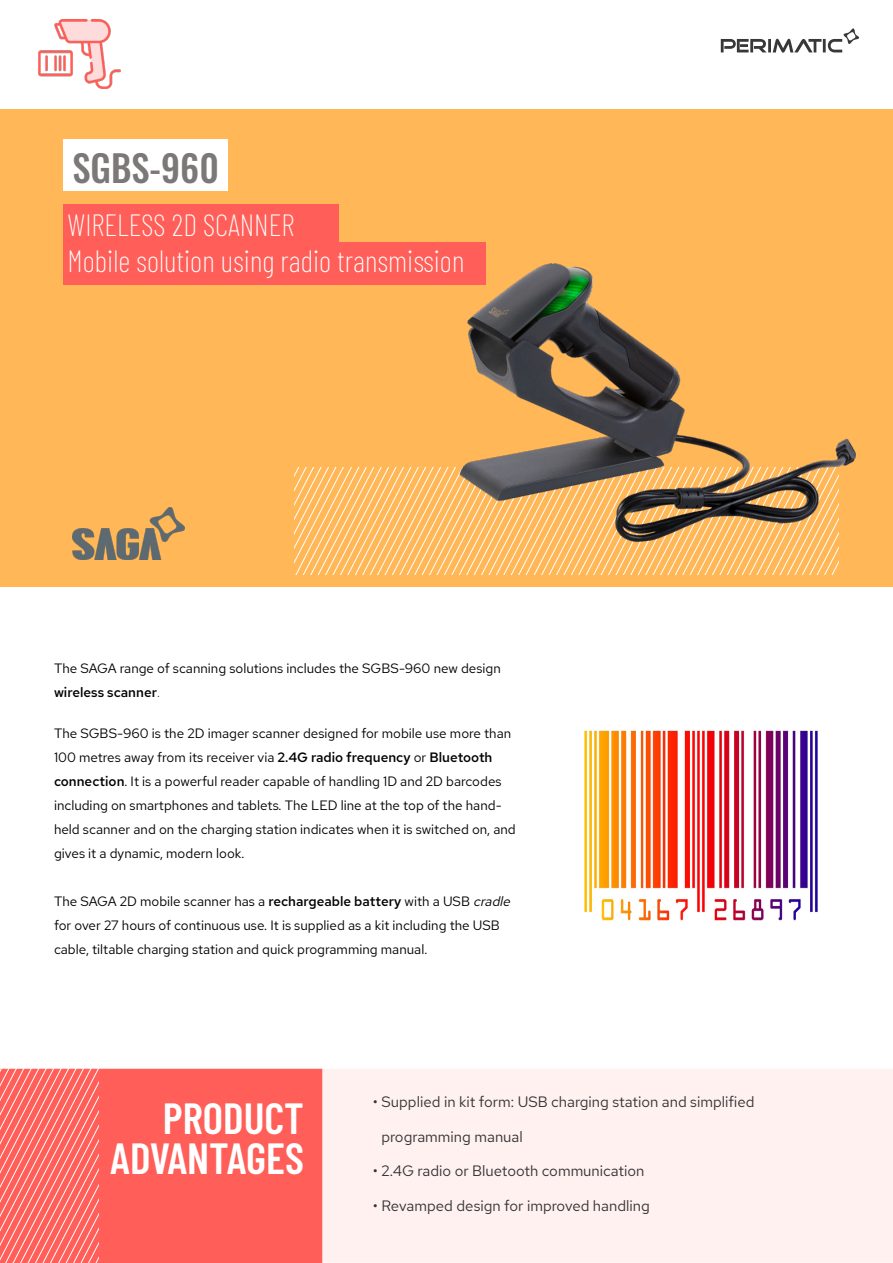
<style>
.page{position:relative;width:893px;height:1263px;background:#fff}
.page>*{position:absolute;margin:0;border:0;box-sizing:border-box;transform-origin:0 0}
.t1{font:600 43.5px "Barlow Condensed";color:#fff}
.t2{font:36.75px "Oswald";color:#7b7877}
.t3{font:200 30px "Barlow Condensed";color:#fff}
.t4{font:15px "Red Hat Text";color:#333}
.t5{font:13.5px/24px "Red Hat Text";color:#000}
.s1{font-weight:500}
.s2{font-family:"Aller";font-weight:300;font-style:italic;color:#535353}
.s3{font-style:italic}
</style>
<div class="page">
<div style="left:322px;top:1069px;width:571px;height:194px;background:#fff1f0"></div>
<div style="left:0;top:109px;width:893px;height:477px;background:#ffb758"></div>
<svg style="left:295px;top:468px;width:544px;height:107px"></svg>
<div style="left:63px;top:139px;width:165px;height:52px;background:#fff"></div>
<div style="left:63px;top:204px;width:276px;height:39px;background:#ff5f58"></div>
<div style="left:63px;top:243px;width:422px;height:42px;background:#ff5f58"></div>
<div style="left:99px;top:1069px;width:223px;height:194px;background:#ff5f58"></div>
<svg style="left:0;top:1068px;width:99px;height:195px;background:#ff7771"></svg>
<svg style="left:721px;top:28px;width:138px;height:25px"></svg>
<img style="left:73px;top:507px;width:112px;height:52px">
<img style="left:398px;top:242px;width:458px;height:319px">
<img style="left:38px;top:20px;width:82px;height:68px">
<img style="left:584px;top:730px;width:234px;height:191px">
<p class="t2" style="left:72px;top:136px;width:148px">SGBS-960</p>
<p class="t3" style="left:68px;top:203px;width:228px">WIRELESS 2D SCANNER</p>
<p class="t3" style="left:68px;top:239px;width:398px">Mobile solution using radio transmission</p>
<p class="t5" style="left:54px;top:656px;width:448px">The SAGA range of scanning solutions includes the SGBS-960 new design <span class="s1">wireless scanner</span><span class="s2">.</span></p>
<p class="t5" style="left:54px;top:721px;width:463px">The SGBS-960 is the 2D imager scanner designed for mobile use more than 100 metres away from its receiver via <span class="s1">2.4G radio frequency</span> or <span class="s1">Bluetooth connection</span>. It is a powerful reader capable of handling 1D and 2D barcodes including on smartphones and tablets. The LED line at the top of the hand&shy;held scanner and on the charging station indicates when it is switched on, and gives it a dynamic, modern look.</p>
<p class="t5" style="left:54px;top:889px;width:461px">The SAGA 2D mobile scanner has a <span class="s1">rechargeable battery</span> with a USB <span class="s3">cradle </span>for over 27 hours of continuous use. It is supplied as a kit including the USB cable, tiltable charging station and quick programming manual.</p>
<p class="t1" style="left:163px;top:1087px;width:142px">PRODUCT</p>
<p class="t1" style="left:110px;top:1128px;width:195px">ADVANTAGES</p>
<p class="t4" style="left:373px;top:1092px;width:383px">• Supplied in kit form: USB charging station and simplified</p>
<p class="t4" style="left:381px;top:1127px;width:143px">programming manual</p>
<p class="t4" style="left:373px;top:1161px;width:273px">• 2.4G radio or Bluetooth communication</p>
<p class="t4" style="left:373px;top:1196px;width:278px">• Revamped design for improved handling</p>
</div>
